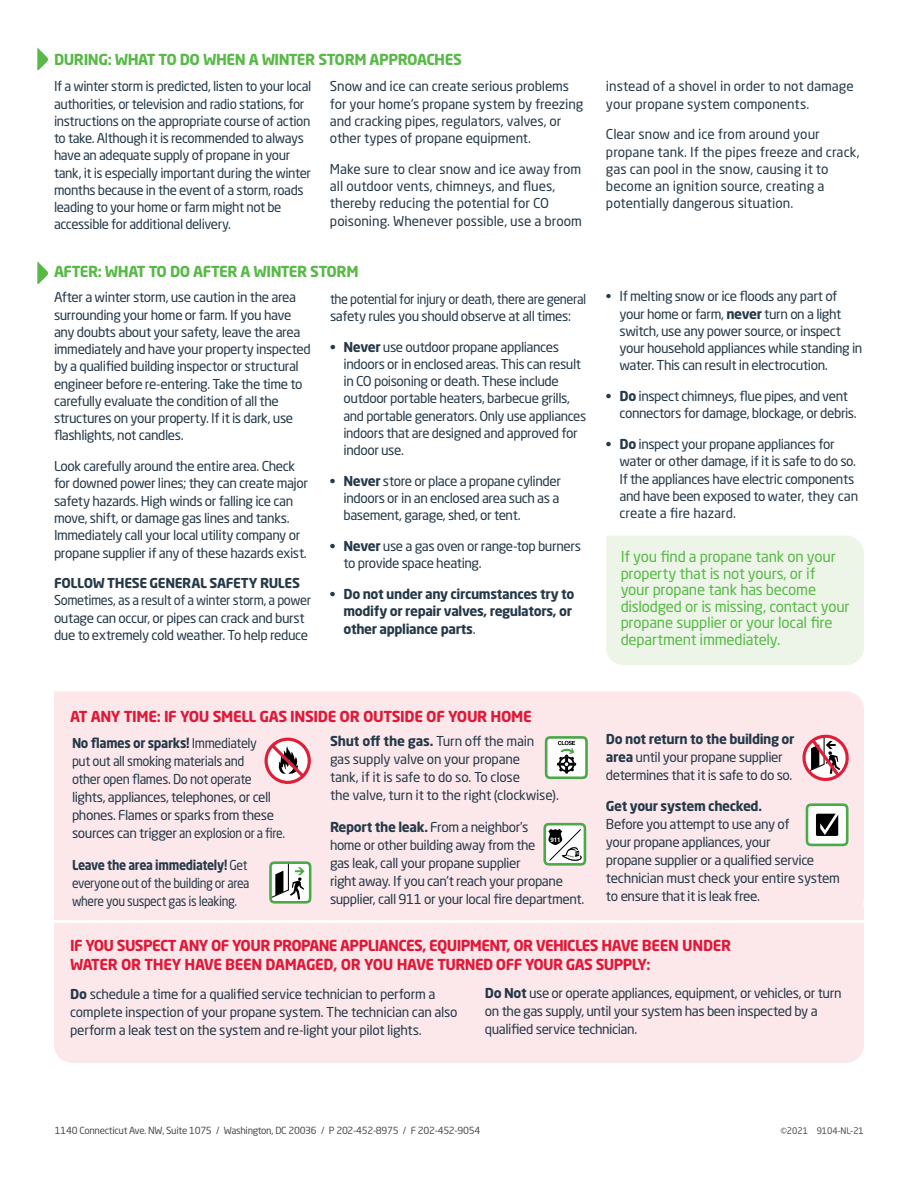
<style>
.page{position:relative;width:918px;height:1188px;background:#fff}
.page>*{position:absolute;margin:0;border:0;box-sizing:border-box;transform-origin:0 0}
.t1{font:700 15px/19.5px "Neo Sans W1 G";letter-spacing:-.04em;color:#e11837}
.t2{font:15px/16.5px "Neo Sans W1 G";letter-spacing:-.015em;color:#58b947}
.t3{font:700 15px "Neo Sans W1 G";letter-spacing:-.03em;color:#58b947}
.t4{font:13.5px/17.2px "Neo Sans W1 G";letter-spacing:-.03em;color:#253948}
.t5{font:13.5px/18px "Neo Sans W1 G";letter-spacing:-.03em;color:#253948;scale:.95 1}
.t6{font:13.5px/17.2px "Neo Sans W1 G";color:#253948}
.t7{font:700 13.5px/17.2px "Neo Sans W1 G";letter-spacing:-.025em;color:#253948}
.t8{font:13.5px/17.2px "Neo Sans W1 G";letter-spacing:-.01em;color:#253948}
.t9{font:13.5px/17.2px "Neo Sans W1 G";letter-spacing:-.005em;color:#253948}
.t10{font:13.5px/18px "Neo Sans W1 G";letter-spacing:-.03em;color:#253948;scale:.9 1}
.t11{font:13.5px/17.2px "Neo Sans W1 G";letter-spacing:-.03em;color:#253948;scale:.94 1}
.t12{font:9.75px "Neo Sans W1 G";letter-spacing:-.03em;color:#4d4d4f}
.t13{font:9px "Neo Sans W1 G";letter-spacing:-.01em;color:#4d4d4f}
.t14{font:700 6.3px "Helvetica";color:#fff}
.s1{font-weight:700}
.s2{font-weight:400}
</style>
<div class="page">
<svg style="left:37px;top:48px;width:11px;height:22px"></svg>
<svg style="left:37px;top:261px;width:11px;height:23px"></svg>
<div style="left:606px;top:536px;width:258px;height:129px;background:#ecf5e8"></div>
<div style="left:54px;top:916px;width:810px;height:147px;background:#fce8eb"></div>
<div style="left:54px;top:691px;width:810px;height:225px;background:#fce8eb"></div>
<div style="left:271px;top:863px;width:39px;height:39px;background:#fff;border-radius:5px"></div>
<div style="left:269px;top:861px;width:42px;height:43px;border:3px solid #4aa847;border-radius:5px"></div>
<svg style="left:269px;top:862px;width:36px;height:37px"></svg>
<svg style="left:802px;top:735px;width:47px;height:46px"></svg>
<div style="left:546px;top:737px;width:40px;height:40px;background:#fff;border-radius:5px"></div>
<div style="left:545px;top:736px;width:43px;height:43px;border:3px solid #4aa847;border-radius:5px"></div>
<svg style="left:557px;top:741px;width:19px;height:33px"></svg>
<div style="left:807px;top:804px;width:39px;height:40px;background:#fff;border-radius:5px"></div>
<div style="left:806px;top:803px;width:43px;height:43px;border:3px solid #4baa48;border-radius:5px"></div>
<div style="left:816px;top:814px;width:22px;height:22px;background:#000"></div>
<svg style="left:820px;top:813px;width:19px;height:22px"></svg>
<svg style="left:265px;top:738px;width:46px;height:46px"></svg>
<div style="left:545px;top:824px;width:40px;height:40px;background:#fff;border-radius:5px"></div>
<div style="left:543px;top:823px;width:43px;height:43px;border:3px solid #4baa48;border-radius:5px"></div>
<hr style="left:44px;top:920px;width:832px;height:3px;background:#fff">
<svg style="left:547px;top:829px;width:35px;height:35px"></svg>
<p class="t3" style="left:54px;top:50px;width:409px">DURING: WHAT TO DO WHEN A WINTER STORM APPROACHES</p>
<p class="t4" style="left:54px;top:78px;width:259px">If a winter storm is predicted, listen to your local authorities, or television and radio stations, for instructions on the appropriate course of action to take. Although it is recommended to always have an adequate supply of propane in your tank, it is especially important during the winter months because in the event of a storm, roads leading to your home or farm might not be accessible for additional delivery.</p>
<p class="t8" style="left:330px;top:78px;width:255px">Snow and ice can create serious problems for your home’s propane system by freezing and cracking pipes, regulators, valves, or other types of propane equipment.</p>
<p class="t9" style="left:330px;top:160px;width:253px">Make sure to clear snow and ice away from all outdoor vents, chimneys, and flues, thereby reducing the potential for CO poisoning. Whenever possible, use a broom</p>
<p class="t3" style="left:54px;top:261px;width:306px">AFTER: WHAT TO DO AFTER A WINTER STORM</p>
<p class="t4" style="left:54px;top:289px;width:258px">After a winter storm, use caution in the area surrounding your home or farm. If you have any doubts about your safety, leave the area immediately and have your property inspected by a qualified building inspector or structural engineer before re-entering. Take the time to carefully evaluate the condition of all the structures on your property. If it is dark, use flashlights, not candles.</p>
<p class="t4" style="left:54px;top:457px;width:255px">Look carefully around the entire area. Check for downed power lines; they can create major safety hazards. High winds or falling ice can move, shift, or damage gas lines and tanks.<br>Immediately call your local utility company or propane supplier if any of these hazards exist.</p>
<p class="t7" style="left:54px;top:574px;width:248px">FOLLOW THESE GENERAL SAFETY RULES</p>
<p class="t5" style="left:54px;top:592px;width:272px;line-height:17.2px">Sometimes, as a result of a winter storm, a power outage can occur, or pipes can crack and burst due to extremely cold weather. To help reduce</p>
<p class="t11" style="left:330px;top:290px;width:274px">the potential for injury or death, there are general safety rules you should observe at all times:</p>
<p class="t4" style="left:343px;top:338px;width:244px;text-indent:-13px"><span class="s1">• Never</span> use outdoor propane appliances indoors or in enclosed areas. This can result in CO poisoning or death. These include outdoor portable heaters, barbecue grills, and portable generators. Only use appliances indoors that are designed and approved for indoor use.</p>
<p class="t4" style="left:343px;top:472px;width:219px;text-indent:-14px"><span class="s1">• Never</span> store or place a propane cylinder indoors or in an enclosed area such as a basement, garage, shed, or tent.</p>
<p class="t4" style="left:343px;top:537px;width:239px;text-indent:-14px"><span class="s1">• Never</span> use a gas oven or range-top burners to provide space heating.</p>
<p class="t7" style="left:343px;top:585px;width:232px;text-indent:-14px">• Do not under any circumstances try to modify or repair valves, regulators, or other appliance parts<span class="s2">.</span></p>
<p class="t6" style="left:606px;top:78px;width:249px">instead of a shovel in order to not damage your propane system components.</p>
<p class="t6" style="left:606px;top:126px;width:255px">Clear snow and ice from around your propane tank. If the pipes freeze and crack, gas can pool in the snow, causing it to become an ignition source, creating a potentially dangerous situation.</p>
<p class="t4" style="left:619px;top:288px;width:244px;text-indent:-14px">• If melting snow or ice floods any part of your home or farm, <span class="s1">never</span> turn on a light switch, use any power source, or inspect your household appliances while standing in water. This can result in electrocution.</p>
<p class="t4" style="left:619px;top:387px;width:239px;text-indent:-14px"><span class="s1">• Do</span> inspect chimneys, flue pipes, and vent connectors for damage, blockage, or debris.</p>
<p class="t4" style="left:619px;top:435px;width:240px;text-indent:-14px"><span class="s1">• Do</span> inspect your propane appliances for water or other damage, if it is safe to do so.<br>If the appliances have electric components and have been exposed to water, they can create a fire hazard.</p>
<p class="t2" style="left:621px;top:548px;width:231px">If you find a propane tank on your property that is not yours, or if<br>your propane tank has become dislodged or is missing, contact your propane supplier or your local fire department immediately.</p>
<p class="t1" style="left:70px;top:707px;width:463px">AT ANY TIME: IF YOU SMELL GAS INSIDE OR OUTSIDE OF YOUR HOME</p>
<p class="t5" style="left:72px;top:734px;width:226px"><span class="s1">No flames or sparks!</span> Immediately<br>put out all smoking materials and<br>other open flames. Do not operate lights, appliances, telephones, or cell phones. Flames or sparks from these sources can trigger an explosion or a fire.</p>
<p class="t10" style="left:72px;top:856px;width:199px"><span class="s1">Leave the area immediately!</span> Get everyone out of the building or area where you suspect gas is leaking.</p>
<p class="t4" style="left:330px;top:732px;width:230px;line-height:18px"><span class="s1">Shut off the gas.</span> Turn off the main<br>gas supply valve on your propane<br>tank, if it is safe to do so. To close<br>the valve, turn it to the right (clockwise).</p>
<p class="t4" style="left:330px;top:817px;width:256px;line-height:18px"><span class="s1">Report the leak.</span> From a neighbor’s<br>home or other building away from the<br>gas leak, call your propane supplier<br>right away. If you can’t reach your propane supplier, call 911 or your local fire department.</p>
<p class="t14" style="left:550px;top:835px;width:12px">911</p>
<p class="t4" style="left:606px;top:730px;width:190px;line-height:18px"><span class="s1">Do not return to the building or area</span> until your propane supplier determines that it is safe to do so.</p>
<p class="t7" style="left:606px;top:798px;width:158px">Get your system checked.</p>
<p class="t4" style="left:606px;top:815px;width:235px;line-height:18px">Before you attempt to use any of<br>your propane appliances, your<br>propane supplier or a qualified service technician must check your entire system to ensure that it is leak free.</p>
<p class="t1" style="left:70px;top:935px;width:663px">IF YOU SUSPECT ANY OF YOUR PROPANE APPLIANCES, EQUIPMENT, OR VEHICLES HAVE BEEN UNDER<br>WATER OR THEY HAVE BEEN DAMAGED, OR YOU HAVE TURNED OFF YOUR GAS SUPPLY:</p>
<p class="t4" style="left:70px;top:985px;width:389px;line-height:18px"><span class="s1">Do</span> schedule a time for a qualified service technician to perform a complete inspection of your propane system. The technician can also perform a leak test on the system and re-light your pilot lights.</p>
<p class="t4" style="left:485px;top:984px;width:358px;line-height:18px"><span class="s1">Do Not</span> use or operate appliances, equipment, or vehicles, or turn on the gas supply, until your system has been inspected by a qualified service technician.</p>
<p class="t12" style="left:55px;top:1124px;width:427px">1140 Connecticut Ave. NW, Suite 1075 / Washington, DC 20036 / P 202-452-8975 / F 202-452-9054</p>
<p class="t13" style="left:780px;top:1125px;width:85px">©2021 9104-NL-21</p>
</div>
